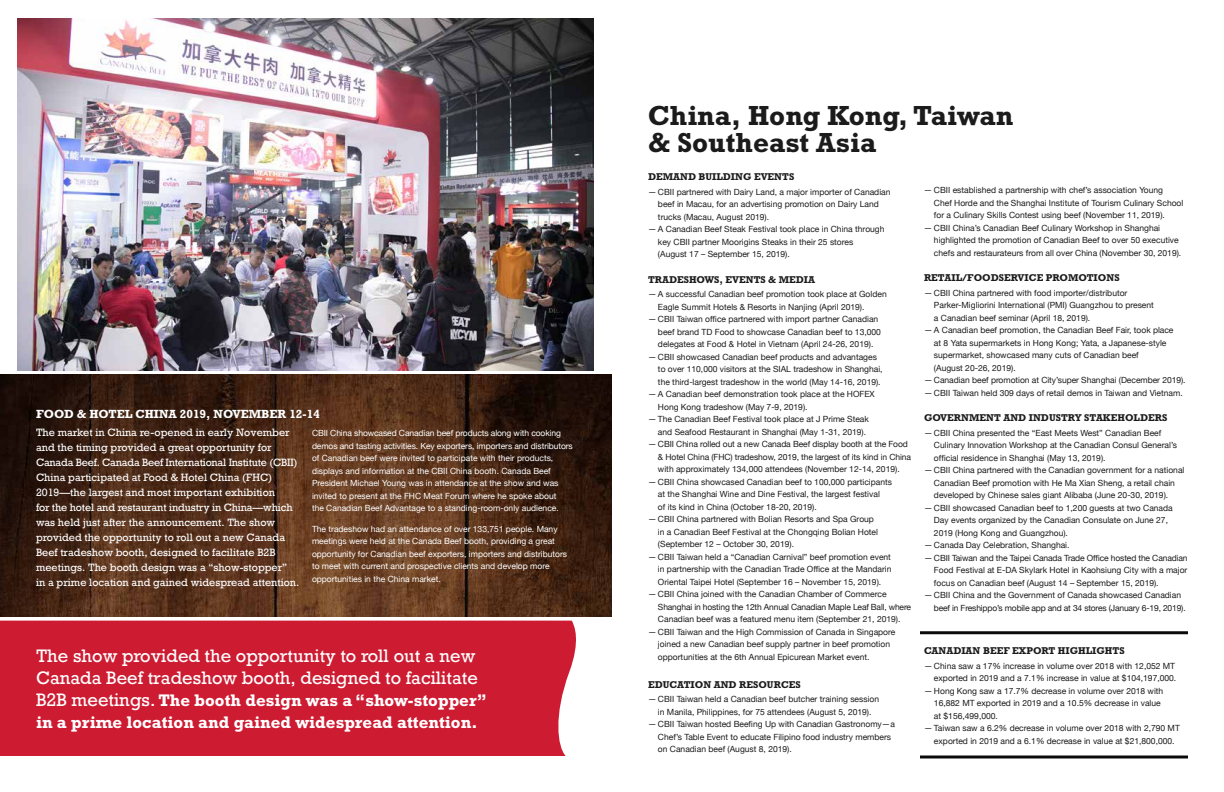
<style>
.page{position:relative;width:1224px;height:792px;background:#fff}
.page>*{position:absolute;margin:0;border:0;box-sizing:border-box;transform-origin:0 0}
.t1{font:700 28px/27px "Rockwell";color:#1c1b1b}
.t2{font:17px/22px "Rockwell";color:#fff}
.t3{font:700 12px "Rockwell";color:#fff}
.t4{font:10px/15px "Rockwell";color:#fff}
.t5{font:700 10px "Rockwell";color:#1c1b1b}
.t6{font:8.5px/12.5px "Helvetica Neue";color:#1c1b1b}
.t7{font:8.5px/12.5px "Helvetica Neue";color:#fff}
.s1{font-weight:700}
</style>
<div class="page">
<img style="left:17px;top:18px;width:577px;height:352px">
<img style="left:0;top:374px;width:612px;height:243px">
<div style="left:0;top:621px;width:576px;height:135px;background:#cd1b32"></div>
<hr style="left:920px;top:631px;width:268px;height:3px;background:#0a0a0d">
<hr style="left:920px;top:756px;width:268px;height:2px;background:#0a0a0d">
<h3 class="t3" style="left:36px;top:407px;width:285px">FOOD &amp; HOTEL CHINA 2019, NOVEMBER 12-14</h3>
<p class="t4" style="left:36px;top:425px;width:265px">The market in China re-opened in early November and the timing provided a great opportunity for Canada Beef. Canada Beef International Institute (CBII)<br>China participated at Food &amp; Hotel China (FHC)<br>2019—the largest and most important exhibition<br>for the hotel and restaurant industry in China—which was held just after the announcement. The show provided the opportunity to roll out a new Canada Beef tradeshow booth, designed to facilitate B2B meetings. The booth design was a “show-stopper”<br>in a prime location and gained widespread attention.</p>
<p class="t7" style="left:312px;top:427px;width:262px">CBII China showcased Canadian beef products along with cooking demos and tasting activities. Key exporters, importers and distributors of Canadian beef were invited to participate with their products, displays and information at the CBII China booth. Canada Beef President Michael Young was in attendance at the show and was invited to present at the FHC Meat Forum where he spoke about<br>the Canadian Beef Advantage to a standing-room-only audience.</p>
<p class="t7" style="left:312px;top:523px;width:257px">The tradeshow had an attendance of over 133,751 people. Many meetings were held at the Canada Beef booth, providing a great opportunity for Canadian beef exporters, importers and distributors to meet with current and prospective clients and develop more opportunities in the China market.</p>
<h2 class="t2" style="left:36px;top:645px;width:452px">The show provided the opportunity to roll out a new Canada Beef tradeshow booth, designed to facilitate B2B meetings. <span class="s1">The booth design was a “show-stopper” in a prime location and gained widespread attention.</span></h2>
<h1 class="t1" style="left:648px;top:102px;width:367px">China, Hong Kong, Taiwan &amp; Southeast Asia</h1>
<p class="t5" style="left:648px;top:171px;width:148px">DEMAND BUILDING EVENTS</p>
<p class="t6" style="left:658px;top:185px;width:234px;text-indent:-10px">— CBII partnered with Dairy Land, a major importer of Canadian beef in Macau, for an advertising promotion on Dairy Land trucks (Macau, August 2019).</p>
<p class="t6" style="left:658px;top:223px;width:228px;text-indent:-10px">— A Canadian Beef Steak Festival took place in China through key CBII partner Moorigins Steaks in their 25 stores<br>(August 17 – September 15, 2019).</p>
<p class="t5" style="left:648px;top:273px;width:169px">TRADESHOWS, EVENTS &amp; MEDIA</p>
<p class="t6" style="left:658px;top:288px;width:230px;text-indent:-10px">— A successful Canadian beef promotion took place at Golden<br>Eagle Summit Hotels &amp; Resorts in Nanjing (April 2019).</p>
<p class="t6" style="left:658px;top:313px;width:224px;text-indent:-10px">— CBII Taiwan office partnered with import partner Canadian beef brand TD Food to showcase Canadian beef to 13,000 delegates at Food &amp; Hotel in Vietnam (April 24-26, 2019).</p>
<p class="t6" style="left:658px;top:350px;width:226px;text-indent:-10px">— CBII showcased Canadian beef products and advantages to over 110,000 visitors at the SIAL tradeshow in Shanghai, the third-largest tradeshow in the world (May 14-16, 2019).</p>
<p class="t6" style="left:658px;top:388px;width:218px;text-indent:-10px">— A Canadian beef demonstration took place at the HOFEX<br>Hong Kong tradeshow (May 7-9, 2019).</p>
<p class="t6" style="left:658px;top:413px;width:212px;text-indent:-10px">— The Canadian Beef Festival took place at J Prime Steak and Seafood Restaurant in Shanghai (May 1-31, 2019).</p>
<p class="t6" style="left:658px;top:438px;width:255px;text-indent:-10px">— CBII China rolled out a new Canada Beef display booth at the Food &amp; Hotel China (FHC) tradeshow, 2019, the largest of its kind in China with approximately 134,000 attendees (November 12-14, 2019).</p>
<p class="t6" style="left:658px;top:475px;width:236px;text-indent:-10px">— CBII China showcased Canadian beef to 100,000 participants at the Shanghai Wine and Dine Festival, the largest festival<br>of its kind in China (October 18-20, 2019).</p>
<p class="t6" style="left:658px;top:513px;width:222px;text-indent:-10px">— CBII China partnered with Bolian Resorts and Spa Group in a Canadian Beef Festival at the Chongqing Bolian Hotel (September 12 – October 30, 2019).</p>
<p class="t6" style="left:658px;top:550px;width:235px;text-align:justify;text-indent:-10px">— CBII Taiwan held a “Canadian Carnival” beef promotion event in partnership with the Canadian Trade Office at the Mandarin Oriental Taipei Hotel (September 16 – November 15, 2019).</p>
<p class="t6" style="left:658px;top:588px;width:255px;text-indent:-10px">— CBII China joined with the Canadian Chamber of Commerce<br>Shanghai in hosting the 12th Annual Canadian Maple Leaf Ball, where<br>Canadian beef was a featured menu item (September 21, 2019).</p>
<p class="t6" style="left:658px;top:625px;width:239px;text-indent:-10px">— CBII Taiwan and the High Commission of Canada in Singapore joined a new Canadian beef supply partner in beef promotion opportunities at the 6th Annual Epicurean Market event.</p>
<p class="t5" style="left:648px;top:678px;width:154px">EDUCATION AND RESOURCES</p>
<p class="t6" style="left:648px;top:693px;width:233px;text-align:center">— CBII Taiwan held a Canadian beef butcher training session in Manila, Philippines, for 75 attendees (August 5, 2019).</p>
<p class="t6" style="left:658px;top:718px;width:238px;text-indent:-10px">— CBII Taiwan hosted Beefing Up with Canadian Gastronomy—a<br>Chef’s Table Event to educate Filipino food industry members on Canadian beef (August 8, 2019).</p>
<p class="t6" style="left:934px;top:184px;width:251px;text-indent:-10px">— CBII established a partnership with chef’s association Young<br>Chef Horde and the Shanghai Institute of Tourism Culinary School for a Culinary Skills Contest using beef (November 11, 2019).</p>
<p class="t6" style="left:934px;top:221px;width:249px;text-indent:-10px">— CBII China’s Canadian Beef Culinary Workshop in Shanghai highlighted the promotion of Canadian Beef to over 50 executive chefs and restaurateurs from all over China (November 30, 2019).</p>
<p class="t5" style="left:924px;top:272px;width:197px">RETAIL/FOODSERVICE PROMOTIONS</p>
<p class="t6" style="left:934px;top:286px;width:221px;text-indent:-10px">— CBII China partnered with food importer/distributor<br>Parker-Migliorini International (PMI) Guangzhou to present a Canadian beef seminar (April 18, 2019).</p>
<p class="t6" style="left:934px;top:324px;width:241px;text-indent:-10px">— A Canadian beef promotion, the Canadian Beef Fair, took place at 8 Yata supermarkets in Hong Kong; Yata, a Japanese-style supermarket, showcased many cuts of Canadian beef<br>(August 20-26, 2019).</p>
<p class="t6" style="left:924px;top:374px;width:263px">— Canadian beef promotion at City’super Shanghai (December 2019).</p>
<p class="t6" style="left:924px;top:386px;width:260px">— CBII Taiwan held 309 days of retail demos in Taiwan and Vietnam.</p>
<p class="t5" style="left:924px;top:412px;width:245px">GOVERNMENT AND INDUSTRY STAKEHOLDERS</p>
<p class="t6" style="left:934px;top:426px;width:245px;text-indent:-10px">— CBII China presented the “East Meets West” Canadian Beef<br>Culinary Innovation Workshop at the Canadian Consul General’s official residence in Shanghai (May 13, 2019).</p>
<p class="t6" style="left:934px;top:464px;width:252px;text-indent:-10px">— CBII China partnered with the Canadian government for a national<br>Canadian Beef promotion with He Ma Xian Sheng, a retail chain developed by Chinese sales giant Alibaba (June 20-30, 2019).</p>
<p class="t6" style="left:934px;top:501px;width:240px;text-indent:-10px">— CBII showcased Canadian beef to 1,200 guests at two Canada<br>Day events organized by the Canadian Consulate on June 27,<br>2019 (Hong Kong and Guangzhou).</p>
<p class="t6" style="left:924px;top:539px;width:147px">— Canada Day Celebration, Shanghai.</p>
<p class="t6" style="left:934px;top:551px;width:255px;text-align:justify;text-indent:-10px">— CBII Taiwan and the Taipei Canada Trade Office hosted the Canadian Food Festival at E-DA Skylark Hotel in Kaohsiung City with a major focus on Canadian beef (August 14 – September 15, 2019).</p>
<p class="t6" style="left:934px;top:589px;width:253px;text-indent:-10px">— CBII China and the Government of Canada showcased Canadian beef in Freshippo’s mobile app and at 34 stores (January 6-19, 2019).</p>
<p class="t5" style="left:924px;top:645px;width:202px">CANADIAN BEEF EXPORT HIGHLIGHTS</p>
<p class="t6" style="left:924px;top:659px;width:254px;text-align:right">— China saw a 17% increase in volume over 2018 with 12,052 MT exported in 2019 and a 7.1% increase in value at $104,197,000.</p>
<p class="t6" style="left:934px;top:684px;width:231px;text-indent:-10px">— Hong Kong saw a 17.7% decrease in volume over 2018 with<br>16,882 MT exported in 2019 and a 10.5% decrease in value at $156,499,000.</p>
<p class="t6" style="left:924px;top:722px;width:257px;text-align:center">— Taiwan saw a 6.2% decrease in volume over 2018 with 2,790 MT exported in 2019 and a 6.1% decrease in value at $21,800,000.</p>
</div>
